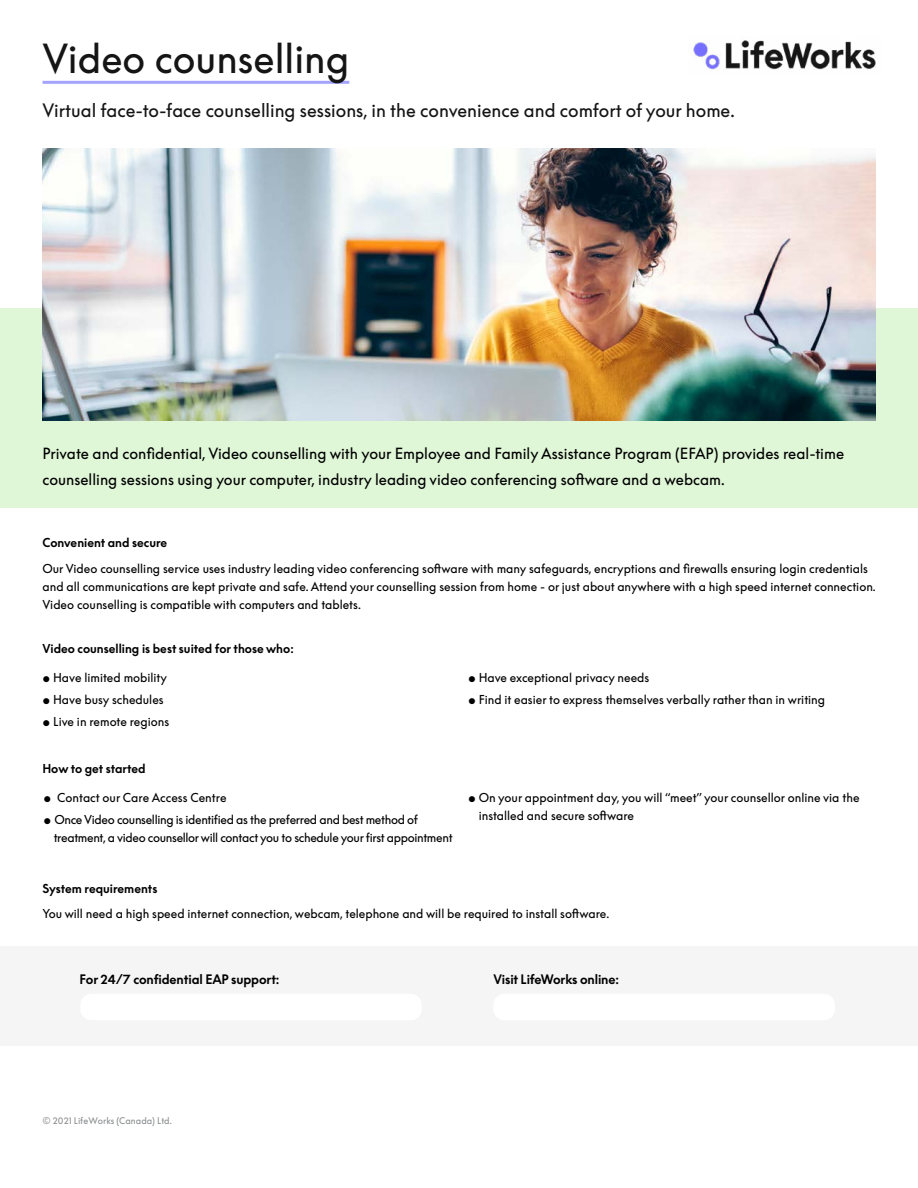
<style>
.page{position:relative;width:918px;height:1188px;background:#fff}
.page>*{position:absolute;margin:0;border:0;box-sizing:border-box;transform-origin:0 0}
.t1{font:39px "Supreme LL";color:#151515}
.t2{font:18px "Supreme LL";color:#141414}
.t3{font:15px/25.5px "Supreme LL";color:#000}
.t4{font:12.75px "Supreme LL Bold Flat";letter-spacing:-.01em;color:#000}
.t5{font:12px/18px "Supreme LL";color:#000}
.t6{font:12px/18px "Supreme LL";letter-spacing:-.03em;color:#000}
.t7{font:12px "Supreme LL Bold Flat";color:#000}
.t8{font:9px "Supreme LL";color:#8b8e90}
</style>
<div class="page">
<div style="left:0;top:308px;width:918px;height:200px;background:#dff6d7"></div>
<hr style="left:43px;top:81px;width:306px;height:3px;background:#a4a4ff">
<img style="left:693px;top:40px;width:183px;height:30px">
<img style="left:43px;top:149px;width:832px;height:272px">
<h1 class="t1" style="left:43px;top:37px;width:308px">Video counselling</h1>
<h2 class="t2" style="left:43px;top:100px;width:694px">Virtual face-to-face counselling sessions, in the convenience and comfort of your home.</h2>
<p class="t3" style="left:43px;top:441px;width:803px">Private and confidential, Video counselling with your Employee and Family Assistance Program (EFAP) provides real-time counselling sessions using your computer, industry leading video conferencing software and a webcam.</p>
<p class="t7" style="left:43px;top:536px;width:126px">Convenient and secure</p>
<p class="t5" style="left:43px;top:559px;width:835px">Our Video counselling service uses industry leading video conferencing software with many safeguards, encryptions and firewalls ensuring login credentials and all communications are kept private and safe. Attend your counselling session from home - or just about anywhere with a high speed internet connection.<br>Video counselling is compatible with computers and tablets.</p>
<p class="t7" style="left:43px;top:642px;width:253px">Video counselling is best suited for those who:</p>
<p class="t5" style="left:43px;top:669px;width:126px">• Have limited mobility</p>
<p class="t5" style="left:43px;top:691px;width:123px">• Have busy schedules</p>
<p class="t5" style="left:43px;top:713px;width:128px">• Live in remote regions</p>
<p class="t7" style="left:43px;top:762px;width:105px">How to get started</p>
<p class="t5" style="left:44px;top:789px;width:184px">• Contact our Care Access Centre</p>
<p class="t6" style="left:54px;top:811px;width:400px;text-indent:-10px">• Once Video counselling is identified as the preferred and best method of treatment, a video counsellor will contact you to schedule your first appointment</p>
<p class="t7" style="left:43px;top:882px;width:116px">System requirements</p>
<p class="t5" style="left:468px;top:669px;width:183px">• Have exceptional privacy needs</p>
<p class="t5" style="left:468px;top:691px;width:359px">• Find it easier to express themselves verbally rather than in writing</p>
<p class="t5" style="left:479px;top:789px;width:382px;text-indent:-11px">• On your appointment day, you will “meet” your counsellor online via the installed and secure software</p>
<p class="t5" style="left:43px;top:905px;width:568px">You will need a high speed internet connection, webcam, telephone and will be required to install software.</p>
<p class="t4" style="left:80px;top:972px;width:202px">For 24/7 confidential EAP support:</p>
<p class="t4" style="left:493px;top:972px;width:127px">Visit LifeWorks online:</p>
<p class="t8" style="left:43px;top:1116px;width:131px">© 2021 LifeWorks (Canada) Ltd.</p>
</div>
